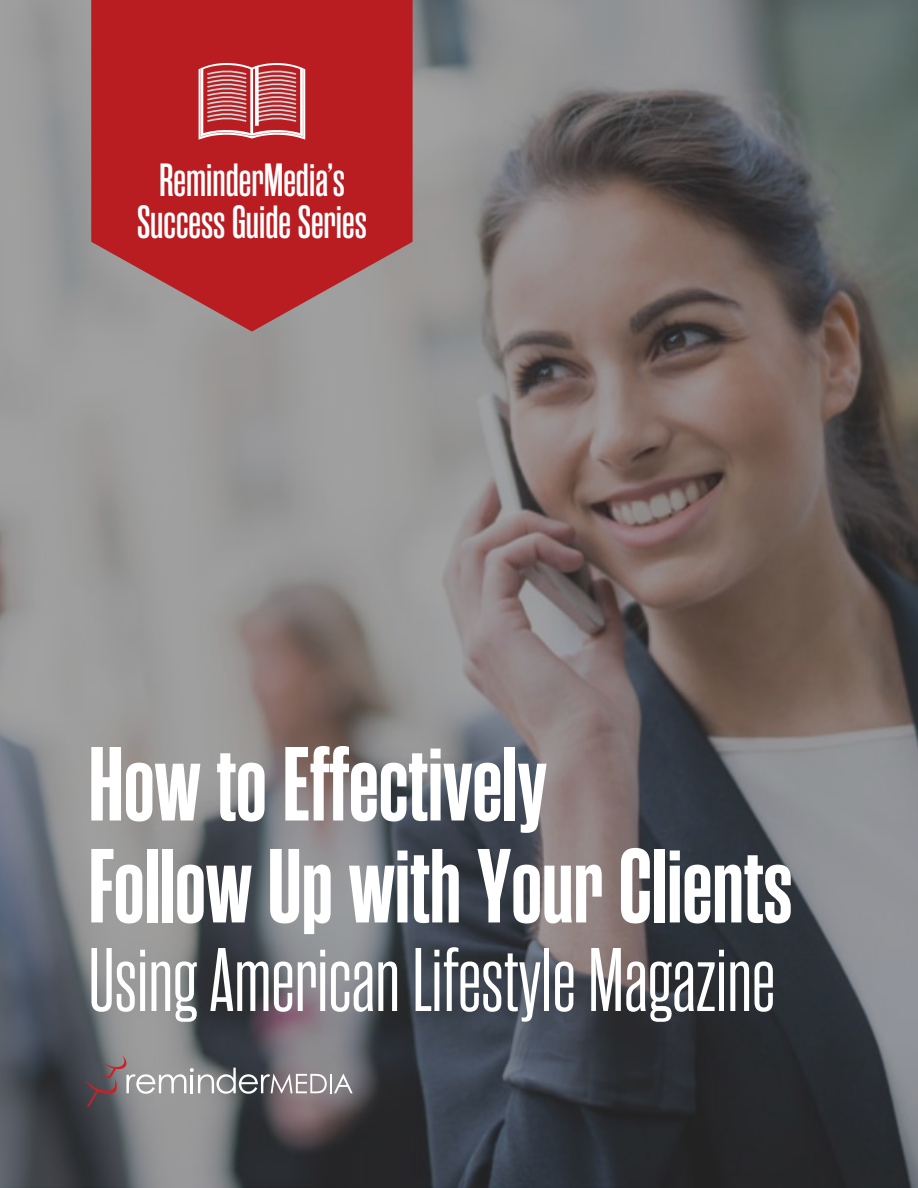
<style>
.page{position:relative;width:918px;height:1188px;background:#fff}
.page>*{position:absolute;margin:0;border:0;box-sizing:border-box;transform-origin:0 0}
.t1{font:700 105px/102px "Rama Gothic M";color:#fff}
.t2{font:90px "Rama Gothic M";color:#fff}
.t3{font:600 46.5px/42px "Rama Gothic M";color:#fff;text-align:center}
</style>
<div class="page">
<img style="left:0;top:0;width:918px;height:1188px">
<svg style="left:91px;top:0;width:322px;height:332px;background:#b42f33"></svg>
<svg style="left:86px;top:1055px;width:267px;height:53px;background:#838083"></svg>
<svg style="left:199px;top:63px;width:106px;height:77px;background:#cb6c6f"></svg>
<p class="t3" style="left:137px;top:160px;width:231px">ReminderMedia’s<br>Success Guide Series</p>
<p class="t1" style="left:88px;top:736px;width:706px">How to Effectively<br>Follow Up with Your Clients</p>
<p class="t2" style="left:88px;top:936px;width:688px">Using American Lifestyle Magazine</p>
</div>
